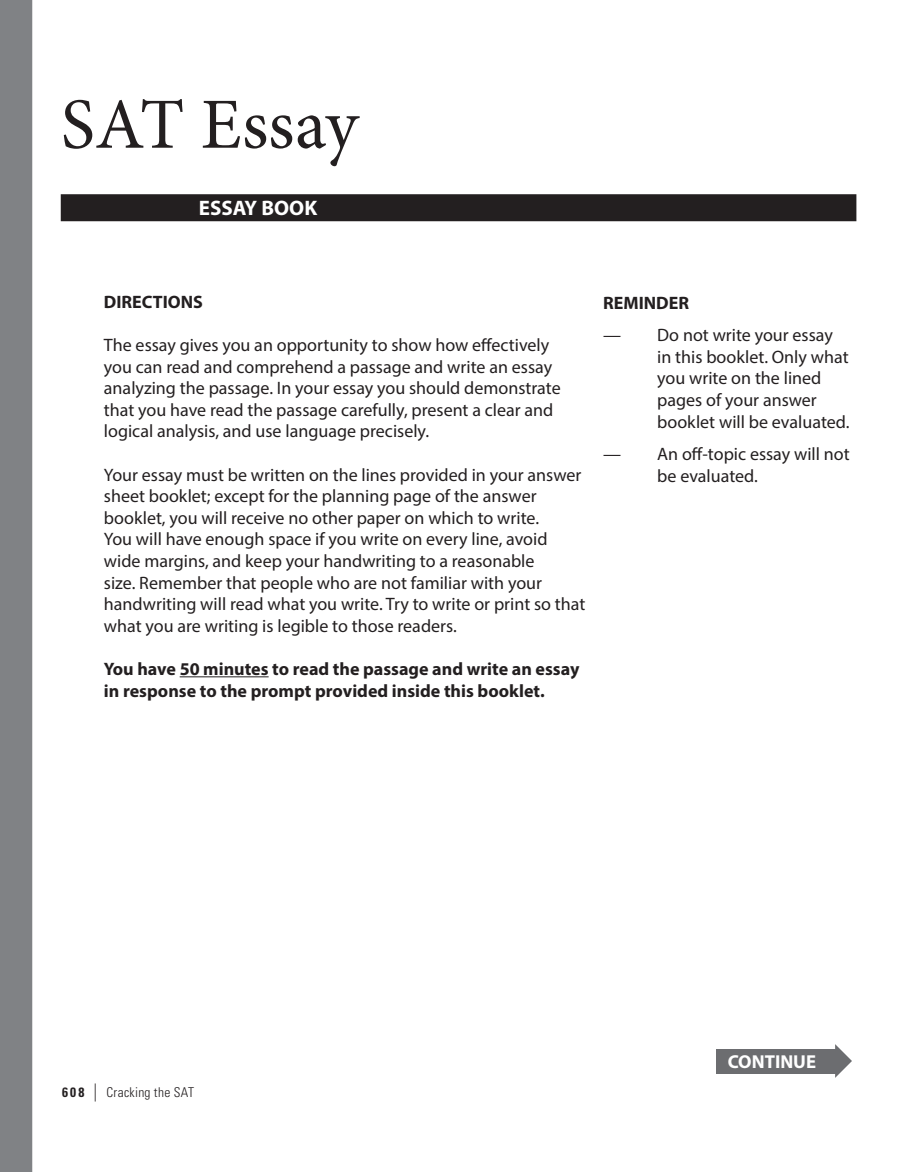
<style>
.page{position:relative;width:902px;height:1172px;background:#fff}
.page>*{position:absolute;margin:0;border:0;box-sizing:border-box;transform-origin:0 0}
.t1{font:72px "Minion Pro";letter-spacing:-.005em;color:#231f20}
.t2{font:700 21px "Myriad Pro";color:#fff}
.t3{font:700 18.75px "Myriad";color:#fff}
.t4{font:18px/21.6px "Myriad Pro";color:#231f20}
.t5{font:700 18px/21.6px "Myriad Pro";color:#231f20}
.t6{font:300 condensed 13.5px "Univers LT Std";letter-spacing:.025em;color:#231f20}
.s1{font-weight:700}
.s2{font-weight:400;font-size:18px}
</style>
<div class="page">
<div style="left:716px;top:1049px;width:122px;height:24px;background:#6c6d70"></div>
<svg style="left:835px;top:1044px;width:17px;height:33px"></svg>
<div style="left:61px;top:194px;width:795px;height:27px;background:#231f20"></div>
<hr style="left:180px;top:676px;width:88px;height:1px;background:#231f20">
<div style="left:0;top:0;width:32px;height:1172px;background:#808285"></div>
<h1 class="t1" style="left:61px;top:76px;width:299px">SAT Essay</h1>
<p class="t2" style="left:199px;top:194px;width:120px">ESSAY BOOK</p>
<p class="t5" style="left:104px;top:290px;width:100px">DIRECTIONS</p>
<p class="t4" style="left:104px;top:334px;width:458px">The essay gives you an opportunity to show how effectively you can read and comprehend a passage and write an essay analyzing the passage. In your essay you should demonstrate that you have read the passage carefully, present a clear and logical analysis, and use language precisely.</p>
<p class="t4" style="left:104px;top:463px;width:483px">Your essay must be written on the lines provided in your answer sheet booklet; except for the planning page of the answer booklet, you will receive no other paper on which to write.<br>You will have enough space if you write on every line, avoid wide margins, and keep your handwriting to a reasonable<br>size. Remember that people who are not familiar with your handwriting will read what you write. Try to write or print so that what you are writing is legible to those readers.</p>
<p class="t5" style="left:104px;top:657px;width:477px">You have 50 minutes to read the passage and write an essay in response to the prompt provided inside this booklet.</p>
<p class="t5" style="left:603px;top:291px;width:87px">REMINDER</p>
<p class="t4" style="left:657px;top:324px;width:194px;text-indent:-54px">— Do not write your essay in this booklet. Only what you write on the lined pages of your answer booklet will be evaluated.</p>
<p class="t4" style="left:657px;top:443px;width:194px;text-indent:-54px">— An off-topic essay will not be evaluated.</p>
<p class="t6" style="left:62px;top:1084px;width:134px"><span class="s1">608</span> <span class="s2">|</span> Cracking the SAT</p>
<p class="t3" style="left:727px;top:1051px;width:90px">CONTINUE</p>
</div>
